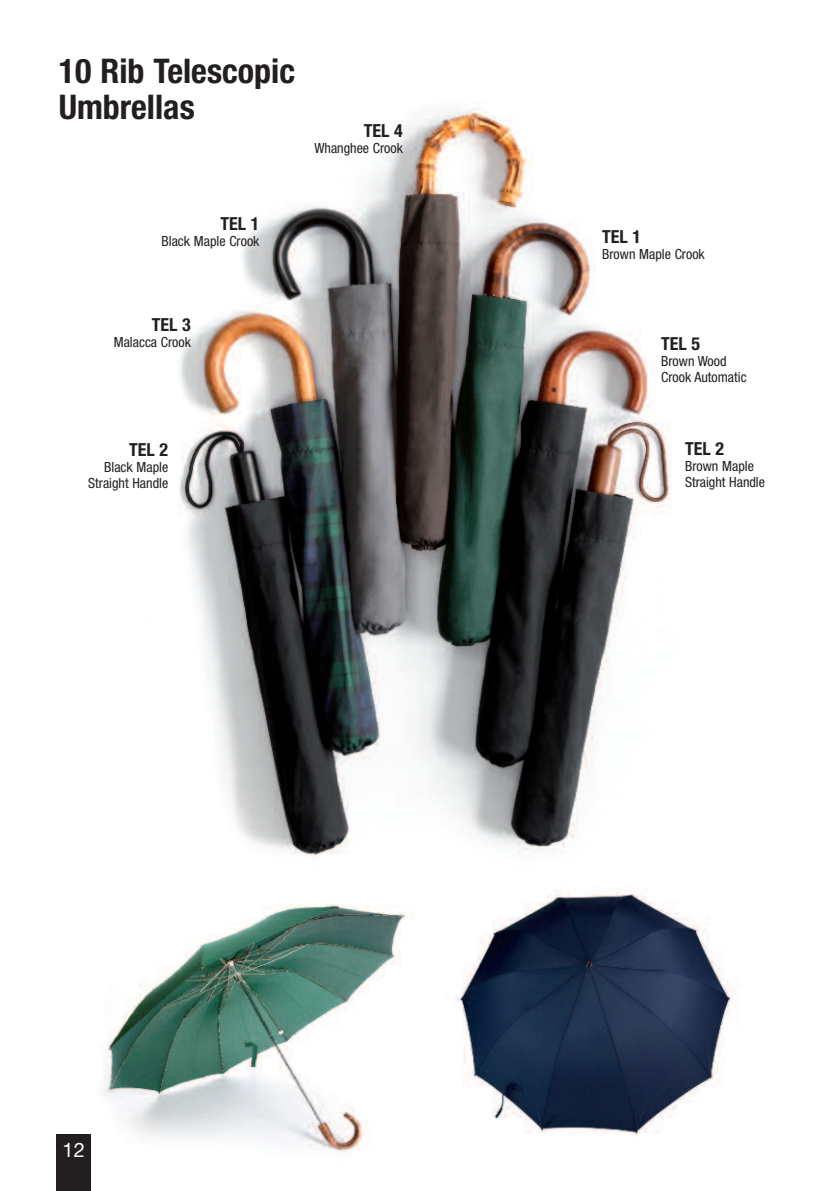
<style>
.page{position:relative;width:840px;height:1191px;background:#fff}
.page>*{position:absolute;margin:0;border:0;box-sizing:border-box;transform-origin:0 0}
.t1{font:700 condensed 34px/36px "Helvetica Neue";color:#231f20}
.t2{font:20px "Helvetica Neue";color:#fff}
.t3{font:700 condensed 18px "Helvetica Neue";color:#231f20}
.t4{font:condensed 14px/16px "Helvetica Neue";color:#231f20}
</style>
<div class="page">
<img style="left:179px;top:108px;width:493px;height:749px">
<img style="left:454px;top:890px;width:281px;height:245px">
<img style="left:103px;top:904px;width:310px;height:249px">
<div style="left:57px;top:1134px;width:34px;height:57px;background:#231f20"></div>
<h1 class="t1" style="left:59px;top:56px;width:238px">10 Rib Telescopic<br>Umbrellas</h1>
<p class="t3" style="left:363px;top:124px;width:41px">TEL 4</p>
<p class="t4" style="left:314px;top:141px;width:90px">Whanghee Crook</p>
<p class="t3" style="left:220px;top:217px;width:41px">TEL 1</p>
<p class="t4" style="left:161px;top:234px;width:99px">Black Maple Crook</p>
<p class="t3" style="left:152px;top:318px;width:41px">TEL 3</p>
<p class="t4" style="left:114px;top:335px;width:79px">Malacca Crook</p>
<p class="t3" style="left:129px;top:443px;width:41px">TEL 2</p>
<p class="t4" style="left:88px;top:461px;width:81px;text-align:right">Black Maple<br>Straight Handle</p>
<p class="t3" style="left:602px;top:230px;width:41px">TEL 1</p>
<p class="t4" style="left:602px;top:247px;width:104px">Brown Maple Crook</p>
<p class="t3" style="left:660px;top:337px;width:41px">TEL 5</p>
<p class="t4" style="left:660px;top:354px;width:87px">Brown Wood<br>Crook Automatic</p>
<p class="t3" style="left:684px;top:442px;width:41px">TEL 2</p>
<p class="t4" style="left:684px;top:459px;width:81px">Brown Maple<br>Straight Handle</p>
<h2 class="t2" style="left:63px;top:1142px;width:24px">12</h2>
</div>
